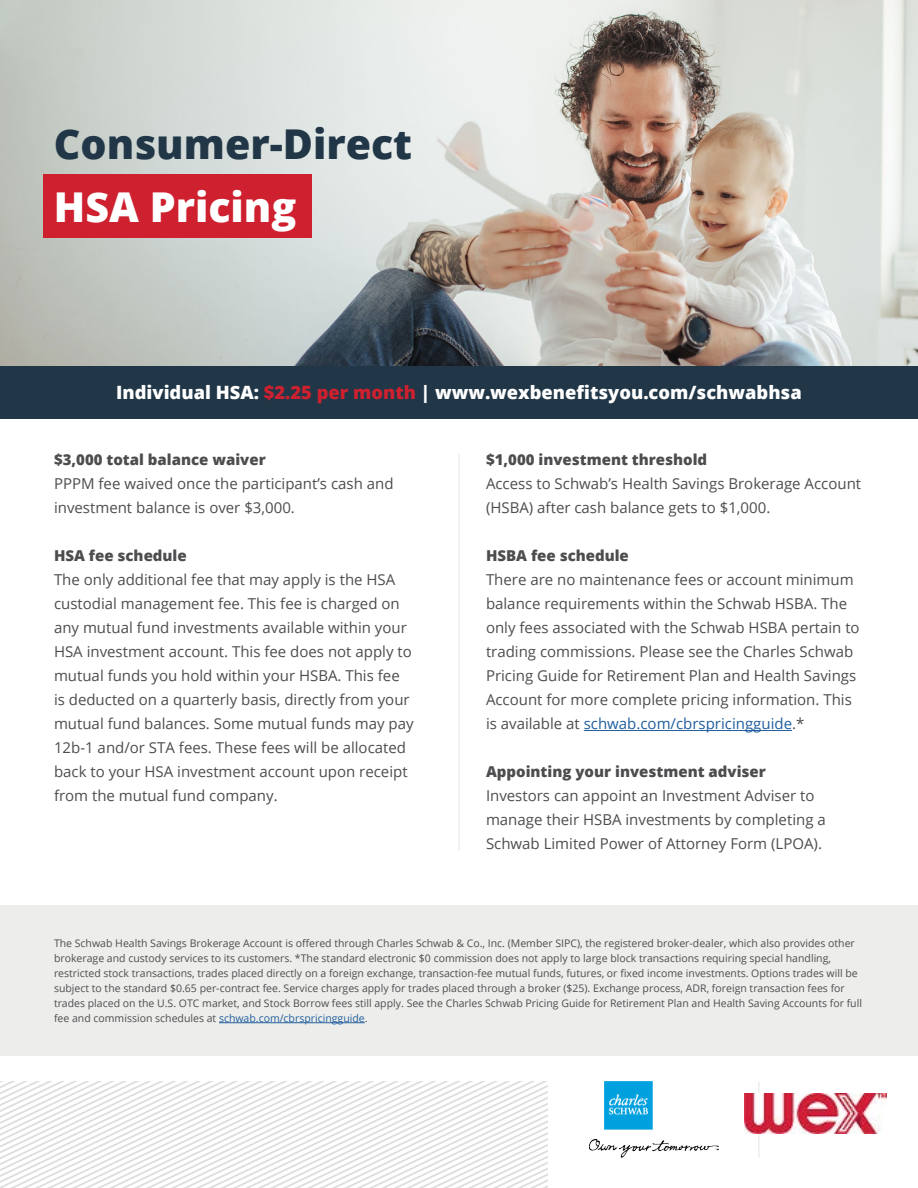
<style>
.page{position:relative;width:918px;height:1188px;background:#fff}
.page>*{position:absolute;margin:0;border:0;box-sizing:border-box;transform-origin:0 0}
.t1{font:800 41.1px "Open Sans";color:#213747}
.t2{font:800 41.1px "Open Sans";color:#fff}
.t3{font:800 18.3px "Open Sans";color:#fff}
.t4{font:15px/24px "Open Sans";color:#4d4d4f}
.t5{font:800 15px "Open Sans";color:#4d4d4f}
.t6{font:10.5px/15px "Open Sans";color:#4d4d4f}
.s1{color:#ce202f}
.s2{color:#215e9e}
</style>
<div class="page">
<div style="left:0;top:366px;width:918px;height:52px;background:#213747"></div>
<svg style="left:0;top:1081px;width:548px;height:107px"></svg>
<div style="left:0;top:905px;width:918px;height:151px;background:#edeeeb"></div>
<img style="left:0;top:0;width:918px;height:366px">
<div style="left:43px;top:175px;width:268px;height:63px;background:#ce202f"></div>
<hr style="left:219px;top:1022px;width:146px;height:1px;background:#215e9e">
<hr style="left:584px;top:730px;width:208px;height:1px;background:#215e9e">
<hr style="left:458px;top:454px;width:2px;height:397px;background:#edeeeb">
<img style="left:590px;top:1081px;width:128px;height:77px">
<hr style="left:758px;top:1081px;width:2px;height:77px;background:#edeeeb">
<img style="left:744px;top:1093px;width:142px;height:40px">
<h1 class="t1" style="left:54px;top:113px;width:360px">Consumer-Direct</h1>
<h1 class="t2" style="left:54px;top:175px;width:244px">HSA Pricing</h1>
<p class="t3" style="left:116px;top:379px;width:687px">Individual HSA: <span class="s1">$2.25 per month</span> | www.wexbenefitsyou.com/schwabhsa</p>
<p class="t5" style="left:54px;top:449px;width:213px">$3,000 total balance waiver</p>
<p class="t4" style="left:54px;top:472px;width:341px">PPPM fee waived once the participant’s cash and investment balance is over $3,000.</p>
<p class="t5" style="left:54px;top:545px;width:134px">HSA fee schedule</p>
<p class="t4" style="left:54px;top:568px;width:361px">The only additional fee that may apply is the HSA custodial management fee. This fee is charged on any mutual fund investments available within your HSA investment account. This fee does not apply to mutual funds you hold within your HSBA. This fee is deducted on a quarterly basis, directly from your mutual fund balances. Some mutual funds may pay 12b-1 and/or STA fees. These fees will be allocated back to your HSA investment account upon receipt from the mutual fund company.</p>
<p class="t5" style="left:486px;top:449px;width:223px">$1,000 investment threshold</p>
<p class="t4" style="left:486px;top:472px;width:377px">Access to Schwab’s Health Savings Brokerage Account (HSBA) after cash balance gets to $1,000.</p>
<p class="t5" style="left:486px;top:545px;width:144px">HSBA fee schedule</p>
<p class="t4" style="left:486px;top:568px;width:375px">There are no maintenance fees or account minimum balance requirements within the Schwab HSBA. The only fees associated with the Schwab HSBA pertain to trading commissions. Please see the Charles Schwab Pricing Guide for Retirement Plan and Health Savings Account for more complete pricing information. This is available at <span class="s2">schwab.com/cbrspricingguide</span>.*</p>
<p class="t5" style="left:486px;top:761px;width:281px">Appointing your investment adviser</p>
<p class="t4" style="left:486px;top:784px;width:341px">Investors can appoint an Investment Adviser to manage their HSBA investments by completing a<br>Schwab Limited Power of Attorney Form (LPOA).</p>
<p class="t6" style="left:54px;top:935px;width:810px">The Schwab Health Savings Brokerage Account is offered through Charles Schwab &amp; Co., Inc. (Member SIPC), the registered broker-dealer, which also provides other brokerage and custody services to its customers. *The standard electronic $0 commission does not apply to large block transactions requiring special handling, restricted stock transactions, trades placed directly on a foreign exchange, transaction-fee mutual funds, futures, or fixed income investments. Options trades will be subject to the standard $0.65 per-contract fee. Service charges apply for trades placed through a broker ($25). Exchange process, ADR, foreign transaction fees for trades placed on the U.S. OTC market, and Stock Borrow fees still apply. See the Charles Schwab Pricing Guide for Retirement Plan and Health Saving Accounts for full fee and commission schedules at <span class="s2">schwab.com/cbrspricingguide</span>.</p>
</div>
